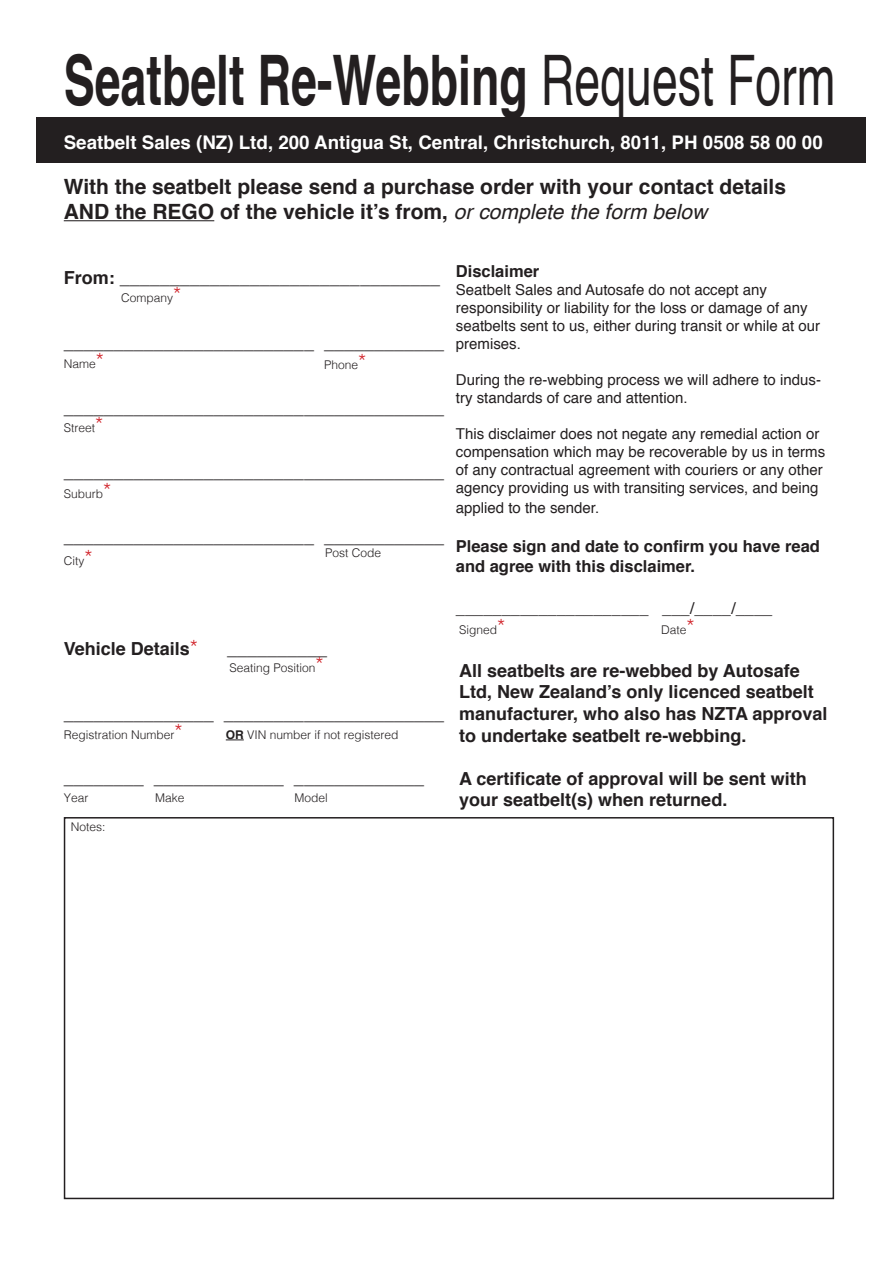
<style>
.page{position:relative;width:893px;height:1263px;background:#fff}
.page>*{position:absolute;margin:0;border:0;box-sizing:border-box;transform-origin:0 0}
.t1{font:700 69.75px "Helvetica";color:#231f20;scale:.67 1}
.t2{font:700 21px "Helvetica";color:#231f20}
.t3{font:700 18.75px "Helvetica";color:#fff}
.t4{font:18px "Helvetica";color:#231f20}
.t5{font:700 18px/21.6px "Helvetica";color:#231f20}
.t6{font:700 16.5px/19.8px "Helvetica";color:#231f20}
.t7{font:16.5px "Helvetica";color:#231f20}
.t8{font:15px/18px "Helvetica";color:#231f20}
.t9{font:300 12px "Helvetica";color:#231f20}
.s1{font-weight:400}
.s2{font-weight:400;font-style:italic}
.s3{font-weight:700}
.s4{font-size:21px;color:#d1232a}
.s5{font-weight:300;font-size:21px;color:#d1232a}
</style>
<div class="page">
<div style="left:36px;top:117px;width:829px;height:46px;background:#231f20"></div>
<hr style="left:64px;top:220px;width:150px;height:1px;background:#231f20">
<svg style="left:226px;top:740px;width:18px;height:1px"></svg>
<div style="left:64px;top:817px;width:770px;height:382px;border:2px solid #231f20"></div>
<p class="t1" style="left:64px;top:24px;width:1153px">Seatbelt Re-Webbing <span class="s1">Request Form</span></p>
<p class="t3" style="left:64px;top:127px;width:760px">Seatbelt Sales (NZ) Ltd, 200 Antigua St, Central, Christchurch, 8011, PH 0508 58 00 00</p>
<p class="t2" style="left:64px;top:170px;width:724px">With the seatbelt please send a purchase order with your contact details</p>
<p class="t2" style="left:64px;top:195px;width:645px">AND the REGO of the vehicle it’s from, <span class="s2">or complete the form below</span></p>
<p class="t4" style="left:64px;top:264px;width:378px"><span class="s3">From:</span> ________________________________</p>
<p class="t9" style="left:121px;top:287px;width:62px">Company<span class="s4">*</span></p>
<p class="t4" style="left:64px;top:329px;width:382px">_________________________ ____________</p>
<p class="t9" style="left:64px;top:354px;width:42px">Name<span class="s4">*</span></p>
<p class="t9" style="left:324px;top:355px;width:44px">Phone<span class="s4">*</span></p>
<p class="t4" style="left:64px;top:393px;width:382px">______________________________________</p>
<p class="t9" style="left:64px;top:418px;width:41px">Street<span class="s4">*</span></p>
<p class="t4" style="left:64px;top:458px;width:382px">______________________________________</p>
<p class="t9" style="left:64px;top:483px;width:49px">Suburb<span class="s4">*</span></p>
<p class="t4" style="left:64px;top:523px;width:382px">_________________________ ____________</p>
<p class="t9" style="left:64px;top:550px;width:30px">City<span class="s4">*</span></p>
<p class="t9" style="left:325px;top:543px;width:58px">Post Code</p>
<p class="t5" style="left:64px;top:638px;width:136px">Vehicle Details<span class="s5">*</span></p>
<p class="t4" style="left:227px;top:635px;width:102px">__________</p>
<p class="t9" style="left:229px;top:657px;width:96px">Seating Position<span class="s4">*</span></p>
<p class="t4" style="left:64px;top:699px;width:382px">_______________ ______________________</p>
<p class="t9" style="left:64px;top:724px;width:120px">Registration Number<span class="s4">*</span></p>
<p class="t9" style="left:226px;top:724px;width:174px"><span class="s3">OR</span> VIN number if not registered</p>
<p class="t4" style="left:64px;top:764px;width:362px">________ _____________ _____________</p>
<p class="t9" style="left:64px;top:787px;width:26px">Year</p>
<p class="t9" style="left:155px;top:787px;width:31px">Make</p>
<p class="t9" style="left:294px;top:787px;width:35px">Model</p>
<p class="t9" style="left:71px;top:817px;width:36px">Notes:</p>
<p class="t6" style="left:456px;top:261px;width:85px">Disclaimer</p>
<p class="t8" style="left:456px;top:281px;width:366px">Seatbelt Sales and Autosafe do not accept any responsibility or liability for the loss or damage of any seatbelts sent to us, either during transit or while at our premises.</p>
<p class="t8" style="left:456px;top:371px;width:367px">During the re-webbing process we will adhere to indus&shy;try standards of care and attention.</p>
<p class="t8" style="left:456px;top:425px;width:371px">This disclaimer does not negate any remedial action or compensation which may be recoverable by us in terms of any contractual agreement with couriers or any other agency providing us with transiting services, and being</p>
<p class="t8" style="left:456px;top:499px;width:145px">applied to the sender.</p>
<p class="t6" style="left:456px;top:537px;width:366px">Please sign and date to confirm you have read and agree with this disclaimer.</p>
<p class="t7" style="left:456px;top:595px;width:318px">_____________________ ___/____/____</p>
<p class="t9" style="left:459px;top:619px;width:48px">Signed<span class="s4">*</span></p>
<p class="t9" style="left:661px;top:619px;width:35px">Date<span class="s4">*</span></p>
<p class="t5" style="left:459px;top:660px;width:370px">All seatbelts are re-webbed by Autosafe Ltd, New Zealand’s only licenced seatbelt manufacturer, who also has NZTA approval to undertake seatbelt re-webbing.</p>
<p class="t5" style="left:459px;top:768px;width:349px">A certificate of approval will be sent with your seatbelt(s) when returned.</p>
</div>
